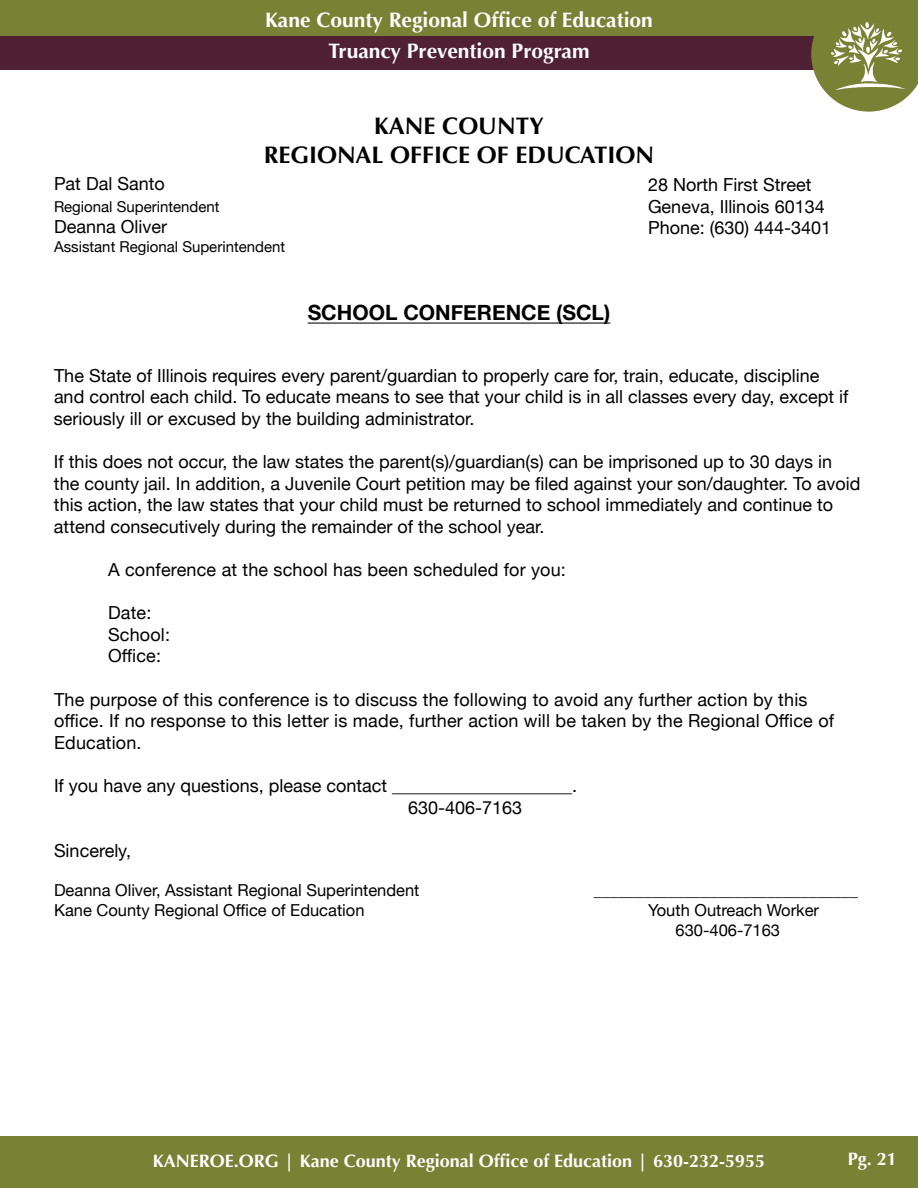
<style>
.page{position:relative;width:918px;height:1188px;background:#fff}
.page>*{position:absolute;margin:0;border:0;box-sizing:border-box;transform-origin:0 0}
.t1{font:700 24px/28.8px "Optima";color:#000;text-align:center}
.t2{font:700 21px/31px "Optima";color:#fff;text-align:center}
.t3{font:700 21px "Helvetica Neue";color:#000}
.t4{font:18px/21.6px "Helvetica Neue";color:#000}
.t5{font:700 18px "Optima";color:#fff}
.t6{font:16.5px/19.8px "Helvetica Neue";color:#000}
.t7{font:15px "Helvetica Neue";color:#000}
</style>
<div class="page">
<div style="left:0;top:36px;width:918px;height:34px;background:#502135"></div>
<div style="left:0;top:0;width:918px;height:36px;background:#798134"></div>
<div style="left:0;top:1137px;width:918px;height:51px;background:#798134"></div>
<svg style="left:811px;top:22px;width:107px;height:90px"></svg>
<hr style="left:308px;top:323px;width:302px;height:1px;background:#000">
<img style="left:832px;top:23px;width:74px;height:66px">
<p class="t2" style="left:265px;top:4px;width:389px">Kane County Regional Office of Education<br>Truancy Prevention Program</p>
<h1 class="t1" style="left:264px;top:111px;width:392px">KANE COUNTY<br>REGIONAL OFFICE OF EDUCATION</h1>
<p class="t4" style="left:648px;top:175px;width:185px">28 North First Street<br>Geneva, Illinois 60134<br>Phone: (630) 444-3401</p>
<p class="t4" style="left:54px;top:174px;width:112px">Pat Dal Santo</p>
<p class="t7" style="left:54px;top:195px;width:167px">Regional Superintendent</p>
<p class="t4" style="left:54px;top:217px;width:115px">Deanna Oliver</p>
<p class="t7" style="left:54px;top:236px;width:233px">Assistant Regional Superintendent</p>
<p class="t3" style="left:308px;top:296px;width:304px">SCHOOL CONFERENCE (SCL)</p>
<p class="t4" style="left:54px;top:365px;width:796px">The State of Illinois requires every parent/guardian to properly care for, train, educate, discipline and control each child. To educate means to see that your child is in all classes every day, except if seriously ill or excused by the building administrator.</p>
<p class="t4" style="left:54px;top:452px;width:808px">If this does not occur, the law states the parent(s)/guardian(s) can be imprisoned up to 30 days in the county jail. In addition, a Juvenile Court petition may be filed against your son/daughter. To avoid this action, the law states that your child must be returned to school immediately and continue to attend consecutively during the remainder of the school year.</p>
<p class="t4" style="left:108px;top:560px;width:459px">A conference at the school has been scheduled for you:</p>
<p class="t4" style="left:108px;top:603px;width:64px">Date:<br>School:<br>Office:</p>
<p class="t4" style="left:54px;top:689px;width:782px">The purpose of this conference is to discuss the following to avoid any further action by this office. If no response to this letter is made, further action will be taken by the Regional Office of<br>Education.</p>
<p class="t4" style="left:408px;top:776px;width:171px;text-indent:-354px">If you have any questions, please contact ____________________.<br>630-406-7163</p>
<p class="t4" style="left:54px;top:841px;width:79px">Sincerely,</p>
<p class="t6" style="left:54px;top:882px;width:367px">Deanna Oliver, Assistant Regional Superintendent</p>
<p class="t6" style="left:594px;top:882px;width:265px">________________________________</p>
<p class="t6" style="left:54px;top:901px;width:312px">Kane County Regional Office of Education</p>
<p class="t6" style="left:676px;top:901px;width:145px;text-indent:-28px">Youth Outreach Worker<br>630-406-7163</p>
<p class="t5" style="left:153px;top:1151px;width:614px">KANEROE.ORG | Kane County Regional Office of Education | 630-232-5955</p>
<p class="t5" style="left:848px;top:1148px;width:51px">Pg. 21</p>
</div>
